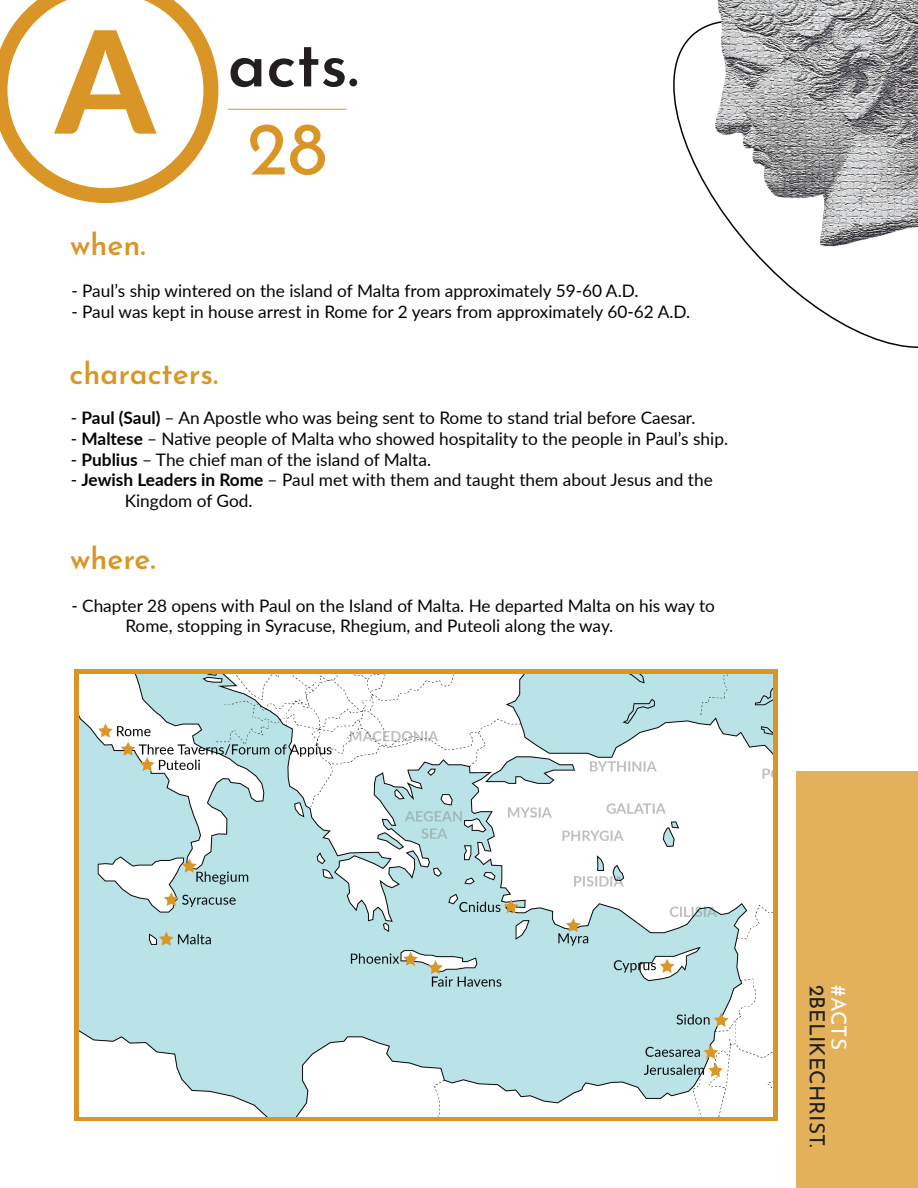
<style>
.page{position:relative;width:918px;height:1188px;background:#fff}
.page>*{position:absolute;margin:0;border:0;box-sizing:border-box;transform-origin:0 0}
.t1{font:75px "Josefin Sans";color:#d99626}
.t2{font:600 64.5px "Josefin Sans";color:#231f20}
.t3{font:600 30px "Josefin Sans";color:#d99626}
.t4{font:21px "Josefin Sans";color:#231f20}
.t5{font:21px "Josefin Sans";color:#fff}
.t6{font:17.25px/20.7px "Lato";color:#040503}
.s1{font-weight:700}
</style>
<div class="page">
<svg style="left:0;top:0;width:218px;height:203px"></svg>
<div style="left:796px;top:771px;width:122px;height:417px;background:#e4b15b"></div>
<img style="left:673px;top:0;width:245px;height:300px">
<svg style="left:74px;top:670px;width:704px;height:451px;background:#daa13f"></svg>
<img style="left:79px;top:675px;width:694px;height:441px">
<h1 class="t1" style="left:55px;top:86px;width:273px"><sup>A</sup> 28</h1>
<h2 class="t2" style="left:228px;top:9px;width:132px">acts.</h2>
<h3 class="t3" style="left:70px;top:218px;width:77px">when.</h3>
<p class="t6" style="left:71px;top:280px;width:569px">- Paul’s ship wintered on the island of Malta from approximately 59-60 A.D.</p>
<p class="t6" style="left:71px;top:301px;width:620px">- Paul was kept in house arrest in Rome for 2 years from approximately 60-62 A.D.</p>
<h3 class="t3" style="left:69px;top:347px;width:150px">characters.</h3>
<p class="t6" style="left:71px;top:407px;width:626px">- <span class="s1">Paul (Saul)</span> – An Apostle who was being sent to Rome to stand trial before Caesar.</p>
<p class="t6" style="left:71px;top:428px;width:659px">- <span class="s1">Maltese</span> – Native people of Malta who showed hospitality to the people in Paul’s ship.</p>
<p class="t6" style="left:71px;top:448px;width:362px">- <span class="s1">Publius</span> – The chief man of the island of Malta.</p>
<p class="t6" style="left:125px;top:469px;width:590px;text-indent:-54px">- <span class="s1">Jewish Leaders in Rome</span> – Paul met with them and taught them about Jesus and the<br>Kingdom of God.</p>
<h3 class="t3" style="left:70px;top:533px;width:87px">where.</h3>
<p class="t6" style="left:125px;top:594px;width:591px;text-indent:-54px">- Chapter 28 opens with Paul on the Island of Malta. He departed Malta on his way to<br>Rome, stopping in Syracuse, Rhegium, and Puteoli along the way.</p>
<p class="t4" style="left:835px;top:985px;width:165px;rotate:90deg">2BELIKECHRIST.</p>
<p class="t5" style="left:856px;top:985px;width:67px;rotate:90deg">#ACTS</p>
</div>
